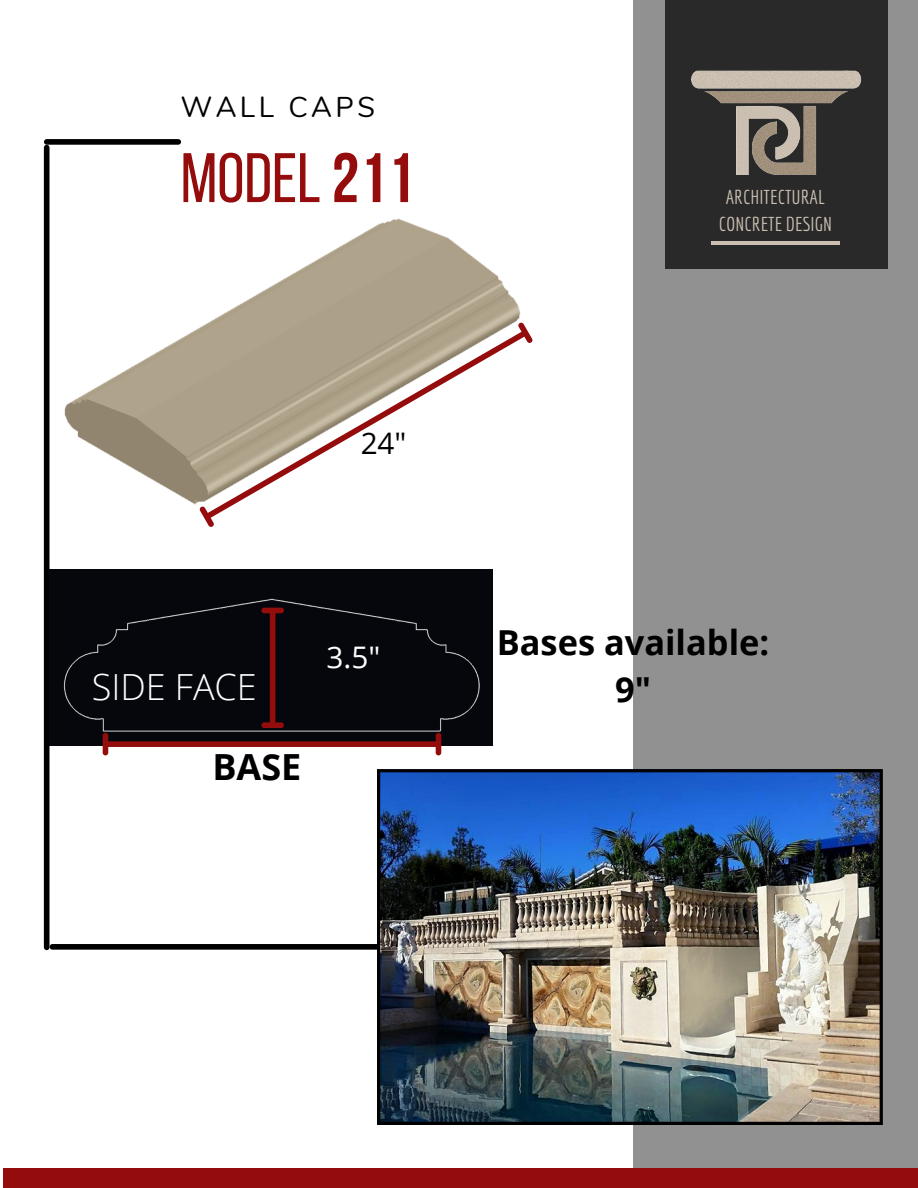
<style>
.page{position:relative;width:918px;height:1188px;background:#fff}
.page>*{position:absolute;margin:0;border:0;box-sizing:border-box;transform-origin:0 0}
.t1{font:69.9px "Bebas Neue";color:#940c0c}
.t2{font:300 36px "Open Sans";color:#fff}
.t3{font:700 36px "Open Sans";color:#000}
.t4{font:700 34.35px "Open Sans";color:#000}
.t5{font:29.7px "Open Sans";color:#fff}
.t6{font:29.7px "Open Sans";color:#000}
.t7{font:28.65px "Nunito";letter-spacing:.12em;color:#000}
.t8{font:19.5px/26.5px "Economica";color:#cbc0b1;text-align:center}
.s1{font-weight:700}
</style>
<div class="page">
<div style="left:633px;top:0;width:285px;height:1188px;background:#919191"></div>
<div style="left:3px;top:1169px;width:914px;height:19px;background:#940c0c"></div>
<div style="left:47px;top:139px;width:131px;height:6px;background:#000"></div>
<img style="left:43px;top:146px;width:623px;height:432px">
<div style="left:44px;top:148px;width:6px;height:799px;background:#000"></div>
<div style="left:52px;top:944px;width:426px;height:6px;background:#000"></div>
<img style="left:377px;top:769px;width:505px;height:355px">
<svg style="left:202px;top:327px;width:329px;height:196px"></svg>
<svg style="left:199px;top:506px;width:16px;height:22px"></svg>
<svg style="left:517px;top:322px;width:16px;height:22px"></svg>
<div style="left:50px;top:570px;width:443px;height:175px;background:#05070c"></div>
<div style="left:270px;top:613px;width:5px;height:109px;background:#940c0c"></div>
<svg style="left:261px;top:722px;width:23px;height:6px"></svg>
<svg style="left:261px;top:608px;width:23px;height:5px"></svg>
<div style="left:108px;top:741px;width:328px;height:6px;background:#940c0c"></div>
<svg style="left:103px;top:733px;width:5px;height:22px"></svg>
<svg style="left:436px;top:733px;width:5px;height:22px"></svg>
<div style="left:666px;top:0;width:222px;height:269px;background:#292929"></div>
<hr style="left:711px;top:242px;width:128px;height:3px;background:#cbc0b1">
<img style="left:691px;top:70px;width:171px;height:105px">
<p class="t7" style="left:181px;top:88px;width:196px">WALL CAPS</p>
<p class="t1" style="left:181px;top:150px;width:235px">MODEL<span class="s1">211</span></p>
<p class="t6" style="left:361px;top:422px;width:47px">24"</p>
<p class="t2" style="left:92px;top:661px;width:167px">SIDE FACE</p>
<p class="t3" style="left:213px;top:742px;width:90px">BASE</p>
<p class="t5" style="left:327px;top:636px;width:55px">3.5"</p>
<p class="t8" style="left:719px;top:184px;width:115px">ARCHITECTURAL<br>CONCRETE DESIGN</p>
<p class="t4" style="left:497px;top:618px;width:274px">Bases available:</p>
<p class="t4" style="left:615px;top:666px;width:37px">9"</p>
</div>
